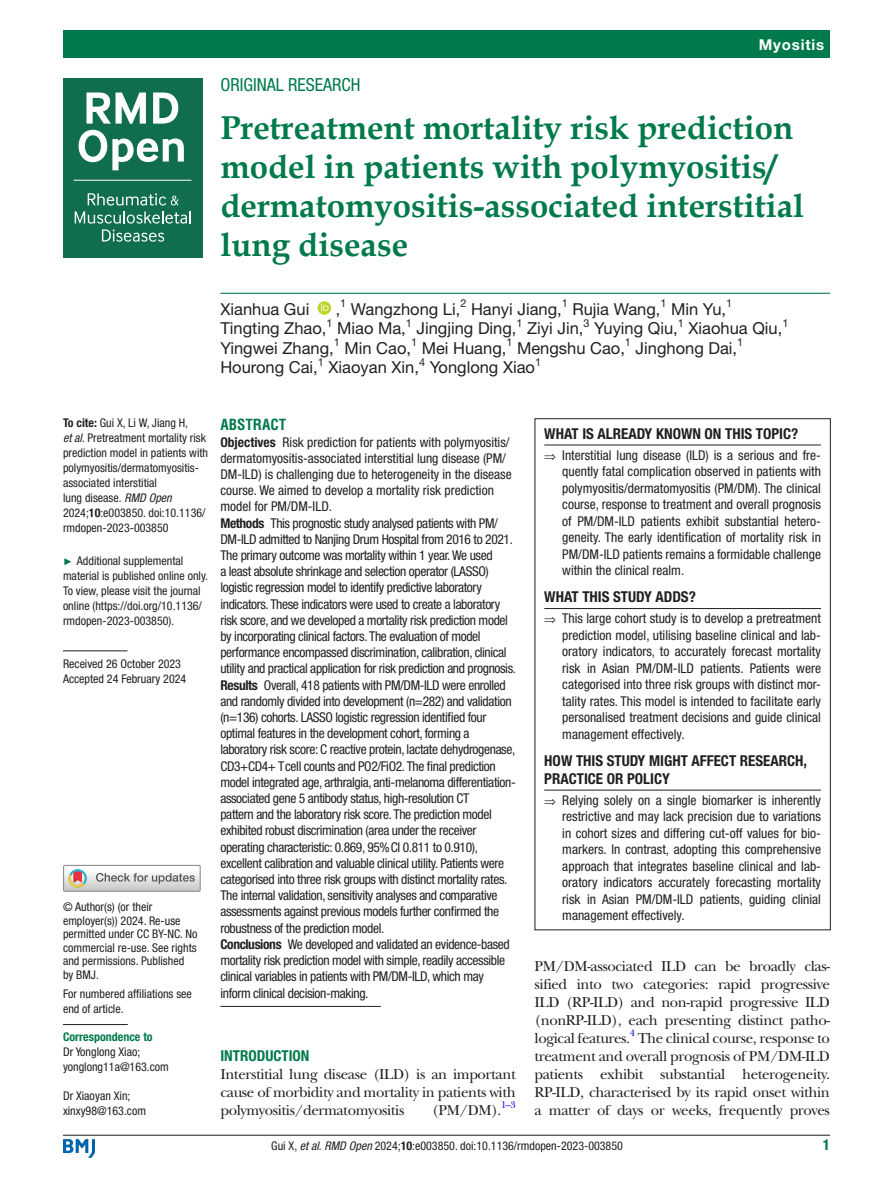
<style>
.page{position:relative;width:893px;height:1191px;background:#fff}
.page>*{position:absolute;margin:0;border:0;box-sizing:border-box;transform-origin:0 0}
.t1{font:700 33px/39px "Book Antiqua";color:#007a4b}
.t2{font:condensed 18px "Helvetica Neue LT Std";color:#007a4b}
.t3{font:16.5px/19.5px "Helvetica Neue LT Std";color:#231f20}
.t4{font:15px/18px "New Baskerville";letter-spacing:-.025em;color:#231f20;text-align:justify}
.t5{font:700 condensed 15px/18px "Helvetica Neue LT Std";color:#231f20}
.t6{font:700 condensed 15px "Helvetica Neue LT Std";color:#007a4b}
.t7{font:700 15px "Helvetica Neue LT Std";letter-spacing:.055em;color:#fff}
.t8{font:700 condensed 15px "Helvetica";color:#007a4b}
.t9{font:condensed 13.5px/16.2px "Helvetica Neue LT Std";letter-spacing:-.025em;color:#231f20;text-align:justify}
.t10{font:condensed 12px/15px "Helvetica Neue LT Std";color:#231f20}
.t11{font:700 condensed 12px "Helvetica Neue LT Std";color:#007a4b}
.t12{font:9.9px "New Baskerville";color:#00f}
.s1{font-weight:700}
.s2{font-style:italic}
.s3{font-family:"Arial";font-stretch:normal;font-size:9.75px;color:#007a4b}
</style>
<div class="page">
<hr style="left:63px;top:1134px;width:767px;height:1px;background:#231f20">
<svg style="left:63px;top:1139px;width:32px;height:18px"></svg>
<hr style="left:220px;top:293px;width:610px;height:1px;background:#007a4b">
<svg style="left:318px;top:301px;width:13px;height:14px"></svg>
<hr style="left:63px;top:650px;width:65px;height:1px;background:#231f20">
<hr style="left:63px;top:1024px;width:65px;height:1px;background:#231f20">
<div style="left:63px;top:865px;width:138px;height:27px;border:1px solid #969090"></div>
<svg style="left:64px;top:865px;width:136px;height:26px"></svg>
<div style="left:63px;top:78px;width:139px;height:179px;background:#106d4e"></div>
<svg style="left:86px;top:92px;width:60px;height:32px"></svg>
<svg style="left:153px;top:92px;width:25px;height:32px"></svg>
<svg style="left:79px;top:130px;width:105px;height:40px"></svg>
<hr style="left:74px;top:180px;width:117px;height:1px;background:#fff">
<svg style="left:88px;top:193px;width:91px;height:12px"></svg>
<svg style="left:75px;top:211px;width:116px;height:31px"></svg>
<div style="left:63px;top:31px;width:767px;height:27px;background:#007a4b"></div>
<hr style="left:220px;top:1006px;width:161px;height:1px;background:#231f20">
<hr style="left:544px;top:445px;width:277px;height:1px;background:#231f20">
<hr style="left:544px;top:608px;width:277px;height:1px;background:#231f20">
<hr style="left:544px;top:790px;width:277px;height:1px;background:#231f20">
<div style="left:535px;top:418px;width:296px;height:512px;border:1px solid #231f20"></div>
<p class="t7" style="left:759px;top:35px;width:67px">Myositis</p>
<h2 class="t2" style="left:220px;top:74px;width:142px">ORIGINAL RESEARCH</h2>
<h1 class="t1" style="left:220px;top:108px;width:585px">Pretreatment mortality risk prediction model in patients with polymyositis/ dermatomyositis-associated interstitial lung disease</h1>
<p class="t3" style="left:220px;top:299px;width:90px">Xianhua Gui</p>
<p class="t3" style="left:220px;top:299px;width:570px;text-indent:115px">,<sup>1</sup> Wangzhong Li,<sup>2</sup> Hanyi Jiang,<sup>1</sup> Rujia Wang,<sup>1</sup> Min Yu,<sup>1<br></sup>Tingting Zhao,<sup>1</sup> Miao Ma,<sup>1</sup> Jingjing Ding,<sup>1</sup> Ziyi Jin,<sup>3</sup> Yuying Qiu,<sup>1</sup> Xiaohua Qiu,<sup>1<br></sup>Yingwei Zhang,<sup>1</sup> Min Cao,<sup>1</sup> Mei Huang,<sup>1</sup> Mengshu Cao,<sup>1</sup> Jinghong Dai,<sup>1<br></sup>Hourong Cai,<sup>1</sup> Xiaoyan Xin,<sup>4</sup> Yonglong Xiao<sup>1</sup></p>
<p class="t10" style="left:63px;top:415px;width:147px"><span class="s1">To cite:</span> Gui X, Li W, Jiang H,<br><span class="s2">et al</span>. Pretreatment mortality risk prediction model in patients with polymyositis/dermatomyositis&shy;associated interstitial<br>lung disease. <span class="s2">RMD Open<br></span>2024;<span class="s1">10</span>:e003850. doi:10.1136/ rmdopen-2023-003850</p>
<p class="t10" style="left:63px;top:553px;width:147px"><span class="s3">►</span> Additional supplemental material is published online only.<br>To view, please visit the journal online (https://doi.org/10.1136/ rmdopen-2023-003850).</p>
<p class="t10" style="left:63px;top:656px;width:125px">Received 26 October 2023<br>Accepted 24 February 2024</p>
<p class="t10" style="left:63px;top:900px;width:136px;line-height:13.5px">© Author(s) (or their employer(s)) 2024. Re-use permitted under CC BY-NC. No commercial re-use. See rights and permissions. Published by BMJ.</p>
<p class="t10" style="left:63px;top:986px;width:130px">For numbered affiliations see end of article.</p>
<p class="t11" style="left:63px;top:1030px;width:91px">Correspondence to</p>
<p class="t10" style="left:63px;top:1044px;width:107px">Dr Yonglong Xiao; yonglong11a@163.com</p>
<p class="t10" style="left:63px;top:1088px;width:85px">Dr Xiaoyan Xin; xinxy98@163.com</p>
<p class="t8" style="left:220px;top:415px;width:67px">ABSTRACT</p>
<p class="t9" style="left:220px;top:433px;width:297px;text-align:left"><span class="s1">Objectives</span> Risk prediction for patients with polymyositis/ dermatomyositis-associated interstitial lung disease (PM/ DM-ILD) is challenging due to heterogeneity in the disease course. We aimed to develop a mortality risk prediction model for PM/DM-ILD.<br><span class="s1">Methods</span> This prognostic study analysed patients with PM/ DM-ILD admitted to Nanjing Drum Hospital from 2016 to 2021.<br>The primary outcome was mortality within 1 year. We used<br>a least absolute shrinkage and selection operator (LASSO) logistic regression model to identify predictive laboratory indicators. These indicators were used to create a laboratory risk score, and we developed a mortality risk prediction model by incorporating clinical factors. The evaluation of model performance encompassed discrimination, calibration, clinical utility and practical application for risk prediction and prognosis.<br><span class="s1">Results</span> Overall, 418 patients with PM/DM-ILD were enrolled and randomly divided into development (n=282) and validation (n=136) cohorts. LASSO logistic regression identified four optimal features in the development cohort, forming a laboratory risk score: C reactive protein, lactate dehydrogenase, CD3+CD4+ Tcell counts and PO2/FiO2. The final prediction model integrated age, arthralgia, anti-melanoma differentiation&shy;associated gene 5 antibody status, high-resolution CT<br>pattern and the laboratory risk score. The prediction model exhibited robust discrimination (area under the receiver operating characteristic: 0.869, 95%CI 0.811 to 0.910), excellent calibration and valuable clinical utility. Patients were categorised into three risk groups with distinct mortality rates.<br>The internal validation, sensitivity analyses and comparative assessments against previous models further confirmed the robustness of the prediction model.<br><span class="s1">Conclusions</span> We developed and validated an evidence-based mortality risk prediction model with simple, readily accessible clinical variables in patients with PM/DM-ILD, which may inform clinical decision-making.</p>
<p class="t6" style="left:220px;top:1046px;width:91px">INTRODUCTION</p>
<p class="t4" style="left:220px;top:1065px;width:297px">Interstitial lung disease (ILD) is an important cause of morbidity and mortality in patients with polymyositis/dermatomyositis</p>
<p class="t4" style="left:432px;top:1101px;width:71px">(PM/DM).</p>
<p class="t12" style="left:501px;top:1099px;width:16px">1–3</p>
<p class="t5" style="left:544px;top:424px;width:256px">WHAT IS ALREADY KNOWN ON THIS TOPIC?</p>
<p class="t9" style="left:562px;top:447px;width:260px;text-indent:-18px">⇒ Interstitial lung disease (ILD) is a serious and fre&shy;quently fatal complication observed in patients with polymyositis/dermatomyositis (PM/DM). The clinical course, response to treatment and overall prognosis of PM/DM-ILD patients exhibit substantial hetero&shy;geneity. The early identification of mortality risk in PM/DM-ILD patients remains a formidable challenge within the clinical realm.</p>
<p class="t5" style="left:544px;top:588px;width:153px">WHAT THIS STUDY ADDS?</p>
<p class="t9" style="left:562px;top:610px;width:260px;text-indent:-18px">⇒ This large cohort study is to develop a pretreatment prediction model, utilising baseline clinical and lab&shy;oratory indicators, to accurately forecast mortality risk in Asian PM/DM-ILD patients. Patients were categorised into three risk groups with distinct mor&shy;tality rates. This model is intended to facilitate early personalised treatment decisions and guide clinical management effectively.</p>
<p class="t5" style="left:544px;top:751px;width:264px">HOW THIS STUDY MIGHT AFFECT RESEARCH,<br>PRACTICE OR POLICY</p>
<p class="t9" style="left:562px;top:792px;width:260px;text-indent:-18px">⇒ Relying solely on a single biomarker is inherently restrictive and may lack precision due to variations in cohort sizes and differing cut-off values for bio&shy;markers. In contrast, adopting this comprehensive approach that integrates baseline clinical and lab&shy;oratory indicators accurately forecasting mortality risk in Asian PM/DM-ILD patients, guiding clinial management effectively.</p>
<p class="t4" style="left:535px;top:957px;width:297px">PM/DM-associated ILD can be broadly clas&shy;sified into two categories: rapid progressive ILD (RP-ILD) and non-rapid progressive ILD (nonRP-ILD), each presenting distinct patho&shy;logical features.<sup>4</sup> The clinical course, response to treatment and overall prognosis of PM/DM-ILD patients exhibit substantial heterogeneity.<br>RP-ILD, characterised by its rapid onset within a matter of days or weeks, frequently proves</p>
<p class="t10" style="left:271px;top:1138px;width:353px">Gui X, <span class="s2">et al</span>. <span class="s2">RMD Open</span> 2024;<span class="s1">10</span>:e003850. doi:10.1136/rmdopen-2023-003850</p>
<p class="t6" style="left:823px;top:1135px;width:9px">1</p>
</div>
